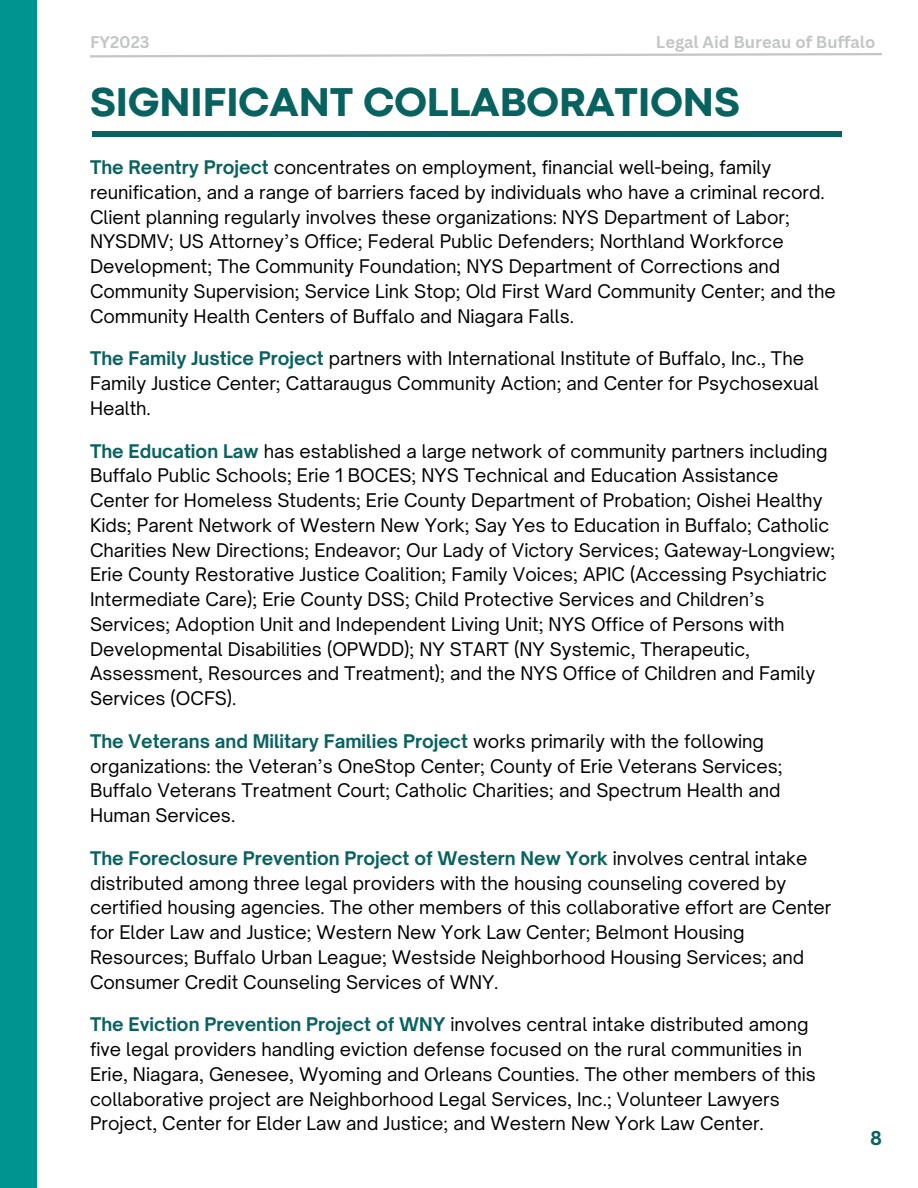
<style>
.page{position:relative;width:918px;height:1188px;background:#fff}
.page>*{position:absolute;margin:0;border:0;box-sizing:border-box;transform-origin:0 0}
.t1{font:800 42px "Codec Pro";color:#08625f}
.t2{font:700 19.5px "Canva Sans";color:#08625f}
.t3{font:18px/24.8px "Open Sauce One";color:#000}
.t4{font:700 16.5px "Canva Sans";color:#c3c5c6}
.s1{font-weight:700;color:#08625f}
</style>
<div class="page">
<div style="left:0;top:0;width:37px;height:1188px;background:#009490"></div>
<div style="left:92px;top:131px;width:750px;height:5px;background:#08625f"></div>
<svg style="left:90px;top:53px;width:792px;height:5px"></svg>
<p class="t4" style="left:90px;top:31px;width:61px">FY2023</p>
<p class="t4" style="left:656px;top:31px;width:221px">Legal Aid Bureau of Buffalo</p>
<p class="t1" style="left:90px;top:87px;width:651px">SIGNIFICANT COLLABORATIONS</p>
<p class="t3" style="left:90px;top:155px;width:747px"><span class="s1">The Reentry Project</span> concentrates on employment, financial well-being, family reunification, and a range of barriers faced by individuals who have a criminal record.<br>Client planning regularly involves these organizations: NYS Department of Labor; NYSDMV; US Attorney’s Office; Federal Public Defenders; Northland Workforce Development; The Community Foundation; NYS Department of Corrections and Community Supervision; Service Link Stop; Old First Ward Community Center; and the Community Health Centers of Buffalo and Niagara Falls.</p>
<p class="t3" style="left:90px;top:346px;width:730px"><span class="s1">The Family Justice Project</span> partners with International Institute of Buffalo, Inc., The<br>Family Justice Center; Cattaraugus Community Action; and Center for Psychosexual<br>Health.</p>
<p class="t3" style="left:90px;top:438px;width:747px"><span class="s1">The Education Law</span> has established a large network of community partners including Buffalo Public Schools; Erie 1 BOCES; NYS Technical and Education Assistance Center for Homeless Students; Erie County Department of Probation; Oishei Healthy Kids; Parent Network of Western New York; Say Yes to Education in Buffalo; Catholic Charities New Directions; Endeavor; Our Lady of Victory Services; Gateway-Longview; Erie County Restorative Justice Coalition; Family Voices; APIC (Accessing Psychiatric Intermediate Care); Erie County DSS; Child Protective Services and Children’s Services; Adoption Unit and Independent Living Unit; NYS Office of Persons with Developmental Disabilities (OPWDD); NY START (NY Systemic, Therapeutic, Assessment, Resources and Treatment); and the NYS Office of Children and Family Services (OCFS).</p>
<p class="t3" style="left:90px;top:729px;width:694px"><span class="s1">The Veterans and Military Families Project</span> works primarily with the following organizations: the Veteran’s OneStop Center; County of Erie Veterans Services; Buffalo Veterans Treatment Court; Catholic Charities; and Spectrum Health and Human Services.</p>
<p class="t3" style="left:90px;top:846px;width:743px"><span class="s1">The Foreclosure Prevention Project of Western New York</span> involves central intake distributed among three legal providers with the housing counseling covered by certified housing agencies. The other members of this collaborative effort are Center for Elder Law and Justice; Western New York Law Center; Belmont Housing Resources; Buffalo Urban League; Westside Neighborhood Housing Services; and Consumer Credit Counseling Services of WNY.</p>
<p class="t3" style="left:90px;top:1012px;width:727px"><span class="s1">The Eviction Prevention Project of WNY</span> involves central intake distributed among five legal providers handling eviction defense focused on the rural communities in Erie, Niagara, Genesee, Wyoming and Orleans Counties. The other members of this collaborative project are Neighborhood Legal Services, Inc.; Volunteer Lawyers Project, Center for Elder Law and Justice; and Western New York Law Center.</p>
<p class="t2" style="left:870px;top:1124px;width:13px">8</p>
</div>
